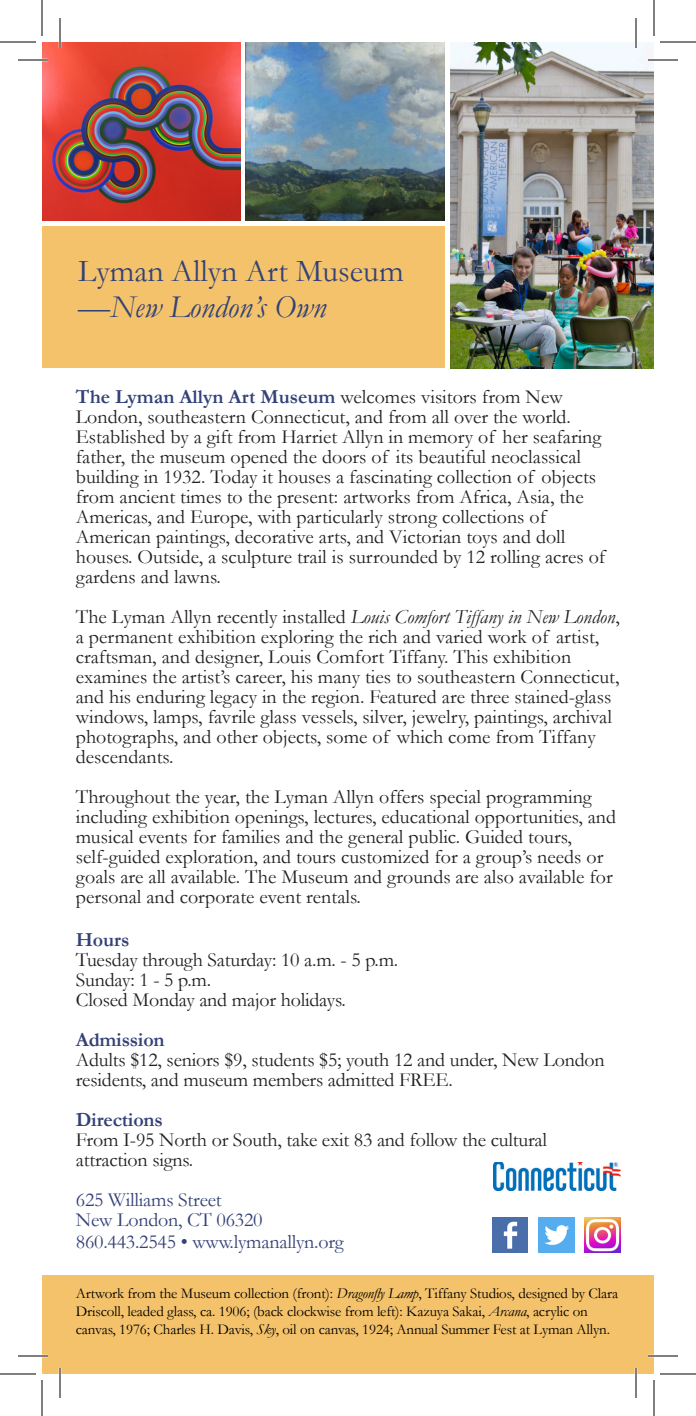
<style>
.page{position:relative;width:696px;height:1416px;background:#fff}
.page>*{position:absolute;margin:0;border:0;box-sizing:border-box;transform-origin:0 0}
.t1{font:32px "Garamond";color:#324177}
.t2{font:italic 32px "Garamond";color:#324177}
.t3{font:20px/20px "Garamond";color:#231f20}
.t4{font:20px "Garamond";letter-spacing:-.01em;color:#344177}
.t5{font:700 20px "Garamond";letter-spacing:-.01em;color:#344177}
.t6{font:15px/18px "Garamond";letter-spacing:-.01em;color:#000}
.s1{font-style:normal}
.s2{font-weight:700;color:#324177}
.s3{font-style:italic}
</style>
<div class="page">
<img style="left:450px;top:42px;width:204px;height:326px">
<img style="left:245px;top:42px;width:200px;height:179px">
<div style="left:42px;top:223px;width:408px;height:145px;background:#f4c26a"></div>
<div style="left:42px;top:1276px;width:612px;height:98px;background:#f4c26a"></div>
<div style="left:445px;top:42px;width:5px;height:326px;background:#fff"></div>
<img style="left:42px;top:42px;width:199px;height:179px">
<div style="left:42px;top:221px;width:408px;height:5px;background:#fff"></div>
<img style="left:493px;top:1163px;width:127px;height:27px">
<img style="left:493px;top:1218px;width:35px;height:34px">
<img style="left:539px;top:1218px;width:35px;height:34px">
<img style="left:585px;top:1218px;width:35px;height:34px">
<hr style="left:18px;top:59px;width:30px;height:2px;background:#fff">
<hr style="left:648px;top:59px;width:30px;height:2px;background:#fff">
<hr style="left:18px;top:1355px;width:30px;height:2px;background:#fff">
<hr style="left:648px;top:1355px;width:30px;height:2px;background:#fff">
<hr style="left:59px;top:18px;width:2px;height:30px;background:#fff">
<hr style="left:59px;top:1368px;width:2px;height:30px;background:#fff">
<hr style="left:635px;top:18px;width:2px;height:30px;background:#fff">
<hr style="left:635px;top:1368px;width:2px;height:30px;background:#fff">
<hr style="left:18px;top:60px;width:30px;height:1px;background:#000">
<hr style="left:648px;top:60px;width:30px;height:1px;background:#000">
<hr style="left:18px;top:1356px;width:30px;height:1px;background:#000">
<hr style="left:648px;top:1356px;width:30px;height:1px;background:#000">
<hr style="left:60px;top:18px;width:1px;height:30px;background:#000">
<hr style="left:60px;top:1368px;width:1px;height:30px;background:#000">
<hr style="left:636px;top:18px;width:1px;height:30px;background:#000">
<hr style="left:636px;top:1368px;width:1px;height:30px;background:#000">
<hr style="left:0;top:42px;width:36px;height:1px;background:#000">
<hr style="left:660px;top:42px;width:36px;height:1px;background:#000">
<hr style="left:0;top:1374px;width:36px;height:1px;background:#000">
<hr style="left:660px;top:1374px;width:36px;height:1px;background:#000">
<hr style="left:42px;top:0;width:1px;height:36px;background:#000">
<hr style="left:42px;top:1380px;width:1px;height:36px;background:#000">
<hr style="left:654px;top:0;width:1px;height:36px;background:#000">
<hr style="left:654px;top:1380px;width:1px;height:36px;background:#000">
<p class="t1" style="left:78px;top:250px;width:327px">Lyman Allyn Art Museum</p>
<p class="t2" style="left:78px;top:285px;width:250px"><span class="s1">—</span>New London’s Own</p>
<p class="t3" style="left:76px;top:386px;width:488px"><span class="s2">The Lyman Allyn Art Museum</span> welcomes visitors from New</p>
<p class="t3" style="left:76px;top:406px;width:527px">London, southeastern Connecticut, and from all over the world.<br>Established by a gift from Harriet Allyn in memory of her seafaring father, the museum opened the doors of its beautiful neoclassical building in 1932. Today it houses a fascinating collection of objects from ancient times to the present: artworks from Africa, Asia, the Americas, and Europe, with particularly strong collections of</p>
<p class="t3" style="left:76px;top:526px;width:491px">American paintings, decorative arts, and Victorian toys and doll</p>
<p class="t3" style="left:76px;top:546px;width:531px">houses. Outside, a sculpture trail is surrounded by 12 rolling acres of gardens and lawns.</p>
<p class="t3" style="left:76px;top:606px;width:546px">The Lyman Allyn recently installed <span class="s3">Louis Comfort Tiffany in New London</span>, a permanent exhibition exploring the rich and varied work of artist, craftsman, and designer, Louis Comfort Tiffany. This exhibition examines the artist’s career, his many ties to southeastern Connecticut, and his enduring legacy in the region. Featured are three stained-glass windows, lamps, favrile glass vessels, silver, jewelry, paintings, archival photographs, and other objects, some of which come from Tiffany descendants.</p>
<p class="t3" style="left:76px;top:786px;width:542px">Throughout the year, the Lyman Allyn offers special programming including exhibition openings, lectures, educational opportunities, and musical events for families and the general public. Guided tours,</p>
<p class="t3" style="left:76px;top:846px;width:538px">self-guided exploration, and tours customized for a group’s needs or goals are all available. The Museum and grounds are also available for personal and corporate event rentals.</p>
<p class="t5" style="left:76px;top:926px;width:55px">Hours</p>
<p class="t3" style="left:76px;top:949px;width:324px">Tuesday through Saturday: 10 a.m. - 5 p.m.</p>
<p class="t3" style="left:76px;top:969px;width:137px">Sunday: 1 - 5 p.m.</p>
<p class="t3" style="left:76px;top:989px;width:271px">Closed Monday and major holidays.</p>
<p class="t5" style="left:76px;top:1026px;width:90px">Admission</p>
<p class="t3" style="left:76px;top:1049px;width:530px">Adults $12, seniors $9, students $5; youth 12 and under, New London residents, and museum members admitted FREE.</p>
<p class="t5" style="left:76px;top:1106px;width:88px">Directions</p>
<p class="t3" style="left:76px;top:1129px;width:473px">From I-95 North or South, take exit 83 and follow the cultural</p>
<p class="t3" style="left:76px;top:1149px;width:119px">attraction signs.</p>
<p class="t4" style="left:76px;top:1186px;width:147px">625 Williams Street</p>
<p class="t4" style="left:76px;top:1206px;width:188px">New London, CT 06320</p>
<p class="t4" style="left:76px;top:1228px;width:270px">860.443.2545 • www.lymanallyn.org</p>
<p class="t6" style="left:76px;top:1284px;width:544px">Artwork from the Museum collection (front): <span class="s3">Dragonfly Lamp</span>, Tiffany Studios, designed by Clara<br>Driscoll, leaded glass, ca. 1906; (back clockwise from left): Kazuya Sakai, <span class="s3">Arcana</span>, acrylic on canvas, 1976; Charles H. Davis, <span class="s3">Sky</span>, oil on canvas, 1924; Annual Summer Fest at Lyman Allyn.</p>
</div>
